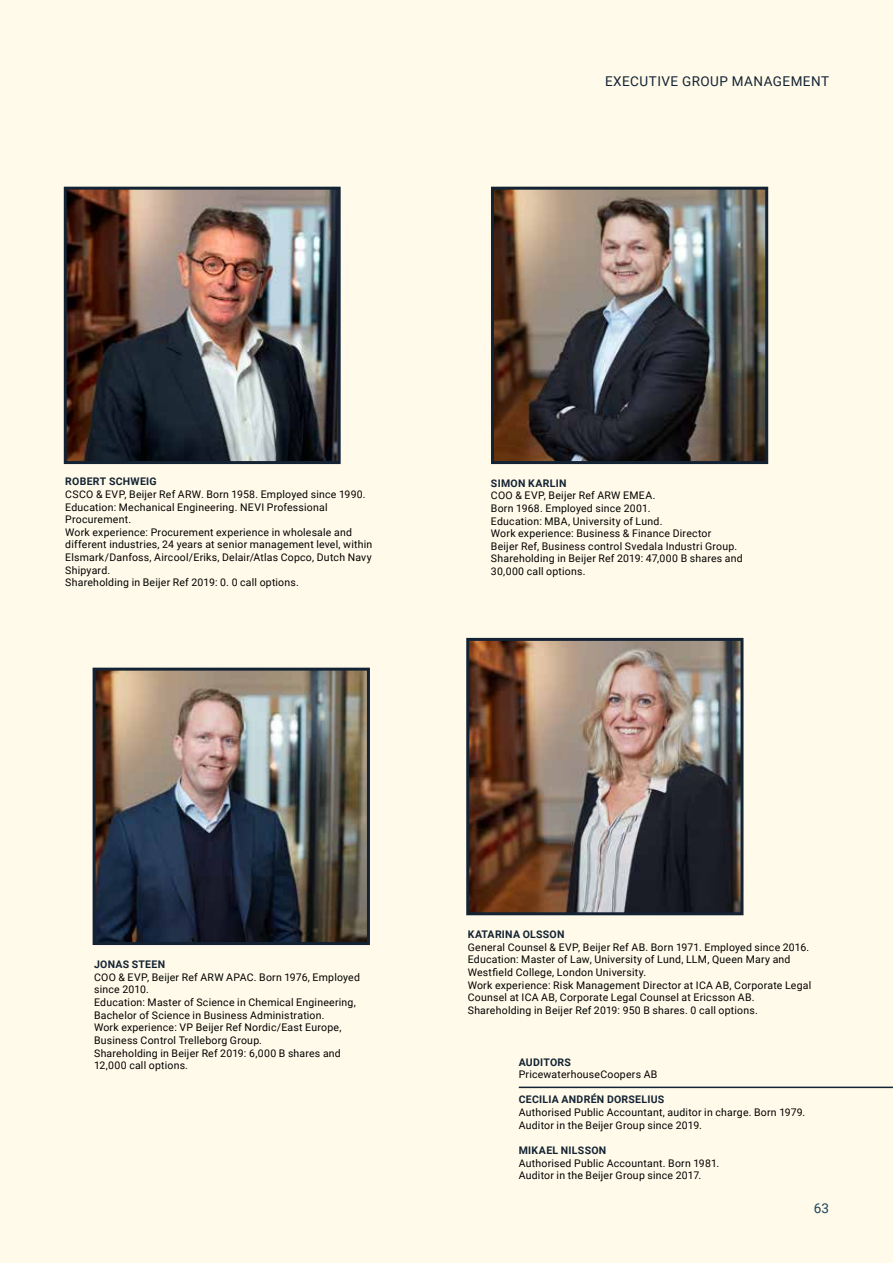
<style>
.page{position:relative;width:893px;height:1263px;background:#fffae9}
.page>*{position:absolute;margin:0;border:0;box-sizing:border-box;transform-origin:0 0}
.t1{font:13.5px "Roboto";letter-spacing:.035em;color:#132334}
.t2{font:13.5px "Roboto";color:#184460}
.t3{font:10.5px/12.6px "Roboto";letter-spacing:.02em;color:#000}
.t4{font:700 10.5px "Roboto";letter-spacing:.025em;color:#132334}
</style>
<div class="page">
<hr style="left:519px;top:1086px;width:374px;height:2px;background:#132334">
<img style="left:470px;top:642px;width:269px;height:269px">
<div style="left:466px;top:638px;width:277px;height:277px;border:3px solid #132334"></div>
<img style="left:97px;top:672px;width:269px;height:269px">
<div style="left:93px;top:668px;width:277px;height:277px;border:3px solid #132334"></div>
<img style="left:68px;top:191px;width:269px;height:269px">
<div style="left:64px;top:187px;width:277px;height:277px;border:3px solid #132334"></div>
<img style="left:495px;top:191px;width:269px;height:269px">
<div style="left:491px;top:187px;width:277px;height:277px;border:3px solid #132334"></div>
<p class="t1" style="left:605px;top:71px;width:225px">EXECUTIVE GROUP MANAGEMENT</p>
<p class="t4" style="left:65px;top:474px;width:93px">ROBERT SCHWEIG</p>
<p class="t3" style="left:65px;top:488px;width:309px">CSCO &amp; EVP, Beijer Ref ARW. Born 1958. Employed since 1990.<br>Education: Mechanical Engineering. NEVI Professional Procurement.<br>Work experience: Procurement experience in wholesale and different industries, 24 years at senior management level, within Elsmark/Danfoss, Aircool/Eriks, Delair/Atlas Copco, Dutch Navy Shipyard.<br>Shareholding in Beijer Ref 2019: 0. 0 call options.</p>
<p class="t4" style="left:491px;top:476px;width:77px">SIMON KARLIN</p>
<p class="t3" style="left:491px;top:489px;width:253px">COO &amp; EVP, Beijer Ref ARW EMEA.<br>Born 1968. Employed since 2001.<br>Education: MBA, University of Lund.<br>Work experience: Business &amp; Finance Director<br>Beijer Ref, Business control Svedala Industri Group.<br>Shareholding in Beijer Ref 2019: 47,000 B shares and 30,000 call options.</p>
<p class="t4" style="left:94px;top:957px;width:73px">JONAS STEEN</p>
<p class="t3" style="left:94px;top:970px;width:267px">COO &amp; EVP, Beijer Ref ARW APAC. Born 1976, Employed since 2010.<br>Education: Master of Science in Chemical Engineering, Bachelor of Science in Business Administration.<br>Work experience: VP Beijer Ref Nordic/East Europe, Business Control Trelleborg Group.<br>Shareholding in Beijer Ref 2019: 6,000 B shares and 12,000 call options.</p>
<p class="t4" style="left:468px;top:927px;width:98px">KATARINA OLSSON</p>
<p class="t3" style="left:468px;top:940px;width:345px">General Counsel &amp; EVP, Beijer Ref AB. Born 1971. Employed since 2016.<br>Education: Master of Law, University of Lund, LLM, Queen Mary and Westfield College, London University.<br>Work experience: Risk Management Director at ICA AB, Corporate Legal Counsel at ICA AB, Corporate Legal Counsel at Ericsson AB.<br>Shareholding in Beijer Ref 2019: 950 B shares. 0 call options.</p>
<p class="t4" style="left:519px;top:1054px;width:54px">AUDITORS</p>
<p class="t3" style="left:519px;top:1068px;width:140px">PricewaterhouseCoopers AB</p>
<p class="t4" style="left:519px;top:1092px;width:147px">CECILIA ANDRÉN DORSELIUS</p>
<p class="t3" style="left:519px;top:1106px;width:288px">Authorised Public Accountant, auditor in charge. Born 1979.<br>Auditor in the Beijer Group since 2019.</p>
<p class="t4" style="left:519px;top:1143px;width:89px">MIKAEL NILSSON</p>
<p class="t3" style="left:519px;top:1156px;width:202px">Authorised Public Accountant. Born 1981.<br>Auditor in the Beijer Group since 2017.</p>
<p class="t2" style="left:814px;top:1198px;width:17px">63</p>
</div>
